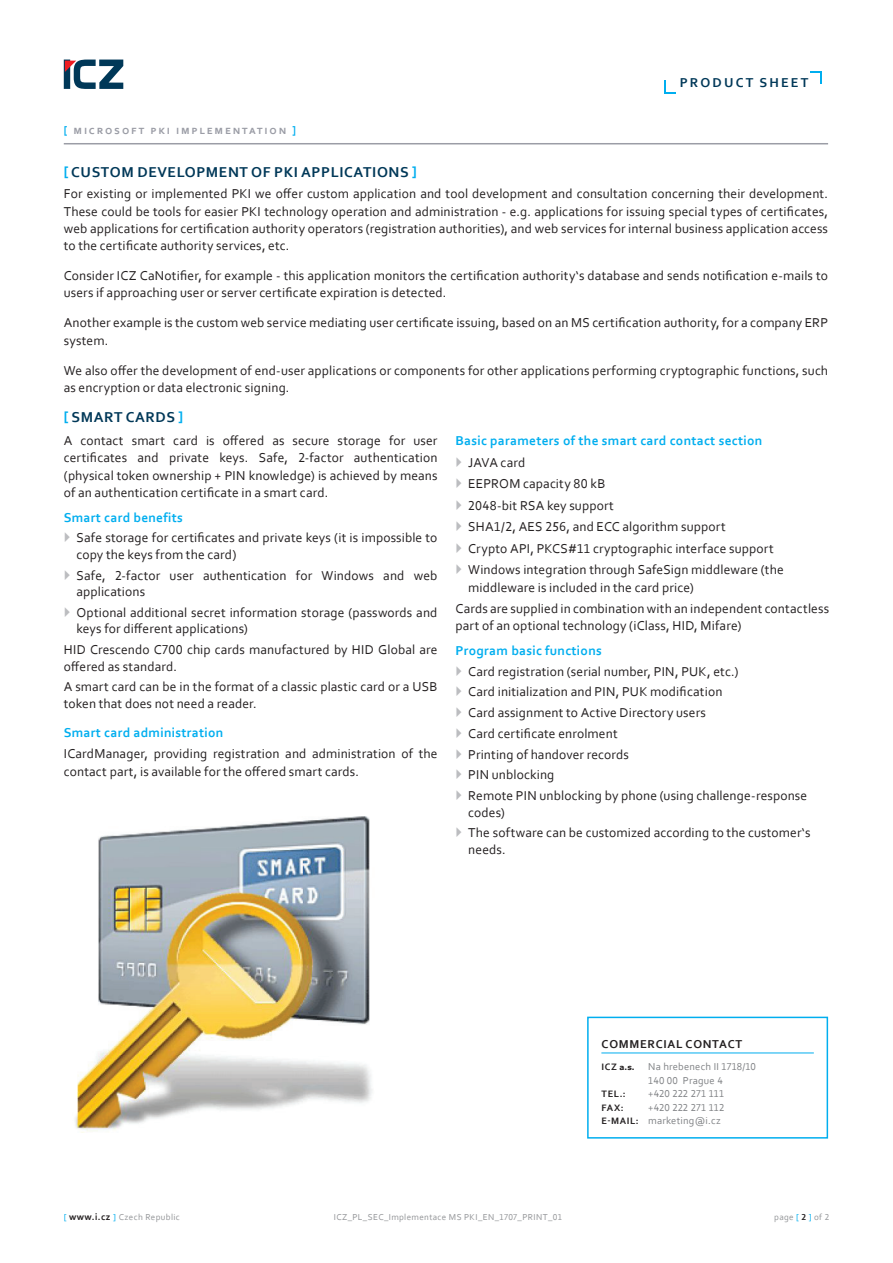
<style>
.page{position:relative;width:893px;height:1263px;background:#fff}
.page>*{position:absolute;margin:0;border:0;box-sizing:border-box;transform-origin:0 0}
.t1{font:700 15px "Corbel";letter-spacing:.04em;color:#003858}
.t2{font:13.5px/17.2px "Corbel";letter-spacing:.01em;color:#231f20}
.t3{font:700 13.5px "Corbel";letter-spacing:.02em;color:#00aeef}
.t4{font:700 13.5px "Corbel";letter-spacing:.16em;color:#003858}
.t5{font:700 12px "Corbel";letter-spacing:.15em;color:#9b9da6}
.t6{font:700 12px "Corbel";color:#231f20}
.t7{font:10.5px/13.5px "Corbel";letter-spacing:.02em;color:#808285}
.t8{font:700 9.75px "Corbel";color:#231f20}
.t9{font:9px "Corbel";letter-spacing:.04em;color:#939598}
.t10{font:700 7.5px "Verdana";color:#231f20}
.s1{color:#00aeef}
.s2{font-family:"Corbel";font-size:9.75px}
.s3{font-weight:700;font-size:9.75px;color:#231f20}
.s4{font-weight:700;color:#231f20}
</style>
<div class="page">
<svg style="left:64px;top:60px;width:1px;height:29px"></svg>
<svg style="left:65px;top:60px;width:58px;height:29px"></svg>
<hr style="left:64px;top:143px;width:764px;height:1px;background:#9b9da6">
<img style="left:75px;top:816px;width:297px;height:317px">
<svg style="left:810px;top:71px;width:11px;height:13px"></svg>
<svg style="left:664px;top:81px;width:12px;height:12px"></svg>
<hr style="left:601px;top:1052px;width:213px;height:1px;background:#00aeef">
<div style="left:587px;top:1017px;width:241px;height:121px;border:2px solid #00aeef"></div>
<p class="t5" style="left:64px;top:123px;width:234px"><span class="s1">[</span> microsoft pki implementation <span class="s1">]</span></p>
<p class="t4" style="left:680px;top:74px;width:130px">PRODUCT SHEET</p>
<p class="t1" style="left:64px;top:163px;width:355px"><span class="s1">[</span> CUSTOM DEVELOPMENT OF PKI APPLICATIONS <span class="s1">]</span></p>
<p class="t2" style="left:64px;top:185px;width:766px;text-align:justify">For existing or implemented PKI we offer custom application and tool development and consultation concerning their development.<br>These could be tools for easier PKI technology operation and administration - e.g. applications for issuing special types of certificates, web applications for certification authority operators (registration authorities), and web services for internal business application access to the certificate authority services, etc.</p>
<p class="t2" style="left:64px;top:267px;width:766px">Consider ICZ CaNotifier, for example - this application monitors the certification authority‘s database and sends notification e-mails to users if approaching user or server certificate expiration is detected.</p>
<p class="t2" style="left:64px;top:314px;width:766px">Another example is the custom web service mediating user certificate issuing, based on an MS certification authority, for a company ERP system.</p>
<p class="t2" style="left:64px;top:361px;width:766px">We also offer the development of end-user applications or components for other applications performing cryptographic functions, such as encryption or data electronic signing.</p>
<p class="t1" style="left:64px;top:408px;width:121px"><span class="s1">[</span> SMART CARDS <span class="s1">]</span></p>
<p class="t2" style="left:64px;top:432px;width:375px;text-align:justify">A contact smart card is offered as secure storage for user certificates and private keys. Safe, 2-factor authentication (physical token ownership + PIN knowledge) is achieved by means of an authentication certificate in a smart card.</p>
<p class="t3" style="left:64px;top:509px;width:121px">Smart card benefits</p>
<p class="t2" style="left:77px;top:529px;width:362px;line-height:16.5px">Safe storage for certificates and private keys (it is impossible to copy the keys from the card)</p>
<p class="t2" style="left:77px;top:567px;width:362px;line-height:16.5px">Safe, 2-factor user authentication for Windows and web applications</p>
<p class="t2" style="left:77px;top:604px;width:362px;line-height:16.5px">Optional additional secret information storage (passwords and keys for different applications)</p>
<p class="t2" style="left:64px;top:641px;width:375px;line-height:16.5px">HID Crescendo C700 chip cards manufactured by HID Global are offered as standard.</p>
<p class="t2" style="left:64px;top:678px;width:375px;line-height:16.5px">A smart card can be in the format of a classic plastic card or a USB token that does not need a reader.</p>
<p class="t3" style="left:64px;top:724px;width:161px">Smart card administration</p>
<p class="t2" style="left:64px;top:745px;width:375px">ICardManager, providing registration and administration of the contact part, is available for the offered smart cards.</p>
<p class="t3" style="left:455px;top:432px;width:308px">Basic parameters of the smart card contact section</p>
<p class="t2" style="left:468px;top:451px;width:317px;line-height:21.5px">JAVA card<br>EEPROM capacity 80 kB<br>2048-bit RSA key support<br>SHA1/2, AES 256, and ECC algorithm support<br>Crypto API, PKCS#11 cryptographic interface support Windows integration through SafeSign middleware (the</p>
<p class="t2" style="left:455px;top:576px;width:375px;line-height:21.5px;text-indent:13px">middleware is included in the card price)<br>Cards are supplied in combination with an independent contactless</p>
<p class="t2" style="left:455px;top:617px;width:287px">part of an optional technology (iClass, HID, Mifare)</p>
<p class="t3" style="left:455px;top:642px;width:148px">Program basic functions</p>
<p class="t2" style="left:468px;top:660px;width:341px;line-height:20.7px">Card registration (serial number, PIN, PUK, etc.)<br>Card initialization and PIN, PUK modification<br>Card assignment to Active Directory users<br>Card certificate enrolment<br>Printing of handover records<br>PIN unblocking<br>Remote PIN unblocking by phone (using challenge-response</p>
<p class="t2" style="left:468px;top:801px;width:344px;line-height:20.7px">codes)<br>The software can be customized according to the customer‘s</p>
<p class="t2" style="left:468px;top:840px;width:39px">needs.</p>
<p class="t6" style="left:602px;top:1037px;width:10px">commercial</p>
<p class="t6" style="left:686px;top:1037px;width:9px">contact</p>
<p class="t10" style="left:602px;top:1062px;width:35px"><span class="s2">ICZ</span> a.s.</p>
<p class="t7" style="left:648px;top:1060px;width:109px">Na hrebenech II 1718/10<br>140 00 Prague 4</p>
<p class="t8" style="left:602px;top:1088px;width:26px">Tel.:</p>
<p class="t7" style="left:648px;top:1087px;width:78px">+420 222 271 111</p>
<p class="t8" style="left:602px;top:1101px;width:24px">Fax:</p>
<p class="t7" style="left:602px;top:1100px;width:124px;text-indent:47px">+420 222 271 112 <span class="s3">e-mai l:</span> marketing@i.cz</p>
<p class="t9" style="left:64px;top:1212px;width:118px"><span class="s1">[</span> <span class="s3">www.i.cz</span> <span class="s1">]</span> Czech Republic</p>
<p class="t9" style="left:334px;top:1212px;width:230px">ICZ_PL_SEC_Implementace MS PKI_EN_1707_PRINT_01</p>
<p class="t9" style="left:774px;top:1212px;width:56px">page <span class="s1">[</span> <span class="s4">2</span> <span class="s1">]</span> of 2</p>
</div>
